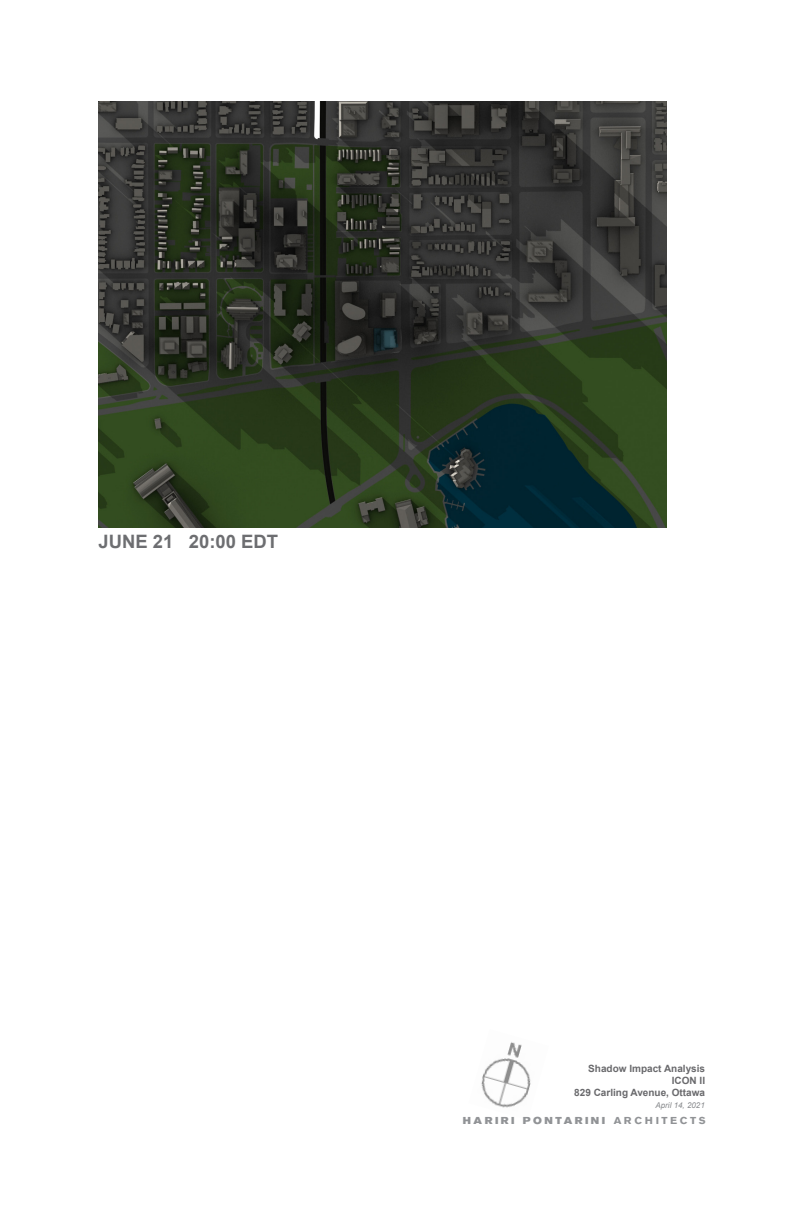
<style>
.page{position:relative;width:792px;height:1224px;background:#fff}
.page>*{position:absolute;margin:0;border:0;box-sizing:border-box;transform-origin:0 0}
.t1{font:700 18.5px "Arial";color:#6d6e71}
.t2{font:700 10px/12px "Arial";color:#69696c;text-align:right}
.t3{font:10px "Akzidenz Grotesk BQ Super";letter-spacing:.23em;color:#919396;scale:1.09 1}
.t4{font:italic 8px "Arial";color:#87898c}
.s1{font-family:"Akzidenz Grotesk BQ";font-weight:700}
</style>
<div class="page">
<img style="left:481px;top:1042px;width:50px;height:66px">
<img style="left:98px;top:101px;width:568px;height:426px">
<h1 class="t1" style="left:99px;top:535px;width:181px">JUNE 21 20:00 EDT</h1>
<p class="t2" style="left:574px;top:1063px;width:132px">Shadow Impact Analysis<br>ICON II<br>829 Carling Avenue, Ottawa</p>
<p class="t4" style="left:655px;top:1103px;width:51px">April 14, 2021</p>
<p class="t3" style="left:463px;top:1115px;width:224px">HARIRI PONTARINI <span class="s1">ARCHITECTS</span></p>
</div>
